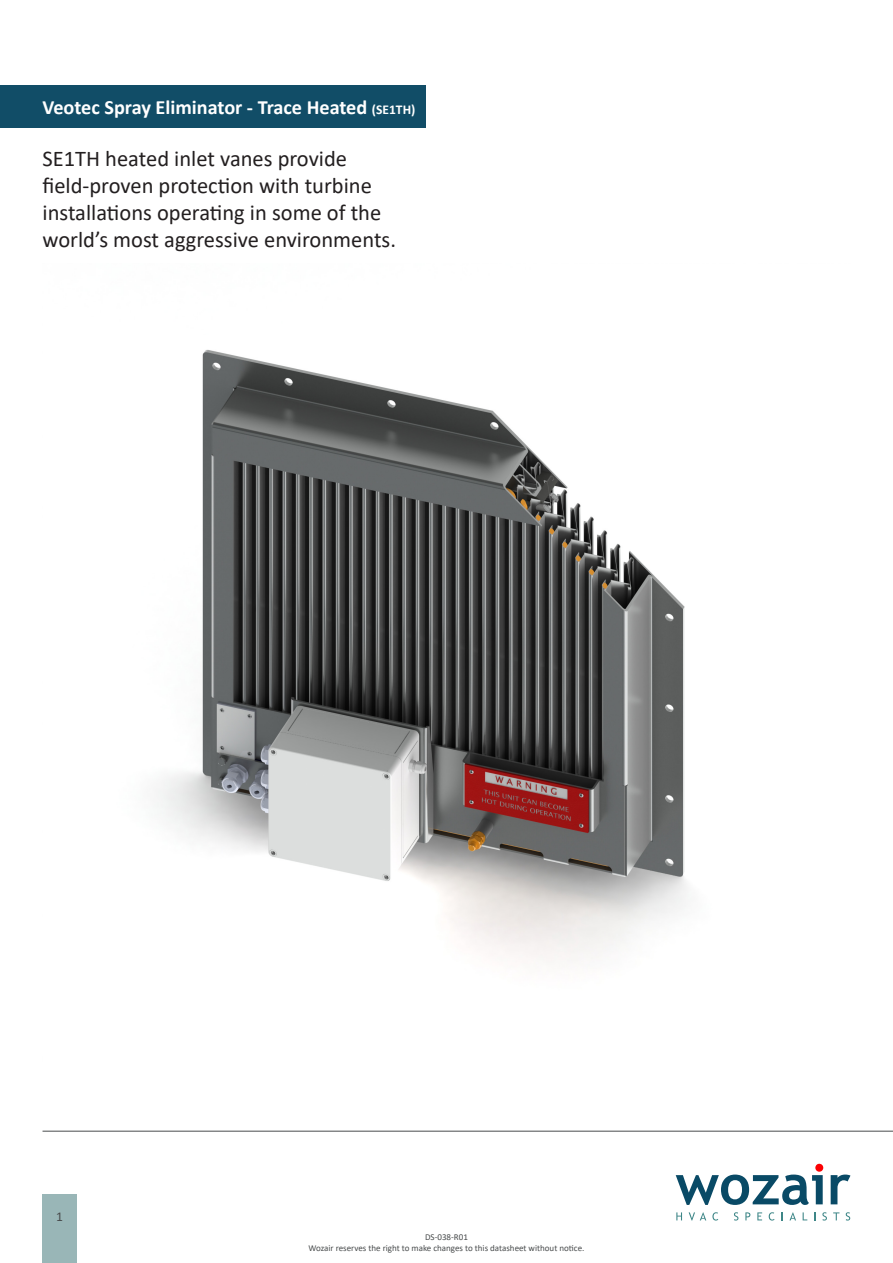
<style>
.page{position:relative;width:893px;height:1263px;background:#fff}
.page>*{position:absolute;margin:0;border:0;box-sizing:border-box;transform-origin:0 0}
.t1{font:22.5px/27px "Calibri";color:#231f20}
.t2{font:700 20.25px "Calibri";color:#fff}
.t3{font:13.5px "Calibri";color:#494c4d}
.t4{font:9px "Calibri";color:#494c4d}
.s1{font-size:13.5px}
</style>
<div class="page">
<hr style="left:43px;top:1131px;width:850px;height:1px;background:#494c4d">
<svg style="left:676px;top:1164px;width:147px;height:41px"></svg>
<svg style="left:831px;top:1174px;width:19px;height:30px"></svg>
<svg style="left:676px;top:1212px;width:6px;height:8px"></svg>
<svg style="left:689px;top:1212px;width:17px;height:8px"></svg>
<svg style="left:712px;top:1212px;width:6px;height:8px"></svg>
<svg style="left:734px;top:1212px;width:4px;height:8px"></svg>
<svg style="left:745px;top:1212px;width:5px;height:8px"></svg>
<svg style="left:757px;top:1212px;width:5px;height:8px"></svg>
<svg style="left:769px;top:1212px;width:5px;height:8px"></svg>
<svg style="left:789px;top:1212px;width:7px;height:8px"></svg>
<svg style="left:822px;top:1212px;width:5px;height:8px"></svg>
<svg style="left:833px;top:1212px;width:6px;height:8px"></svg>
<svg style="left:846px;top:1212px;width:4px;height:8px"></svg>
<img style="left:157px;top:349px;width:530px;height:612px">
<div style="left:0;top:85px;width:425px;height:43px;background:#114d67"></div>
<div style="left:43px;top:1195px;width:34px;height:68px;background:#99b6b7"></div>
<p class="t2" style="left:43px;top:93px;width:374px">Veotec Spray Eliminator - Trace Heated <span class="s1">(SE1TH)</span></p>
<p class="t1" style="left:43px;top:144px;width:355px">SE1TH heated inlet vanes provide field-proven protection with turbine installations operating in some of the world’s most aggressive environments.</p>
<p class="t3" style="left:56px;top:1207px;width:8px">1</p>
<p class="t4" style="left:425px;top:1230px;width:44px">DS-038-R01</p>
<p class="t4" style="left:309px;top:1241px;width:277px">Wozair reserves the right to make changes to this datasheet without notice.</p>
</div>
